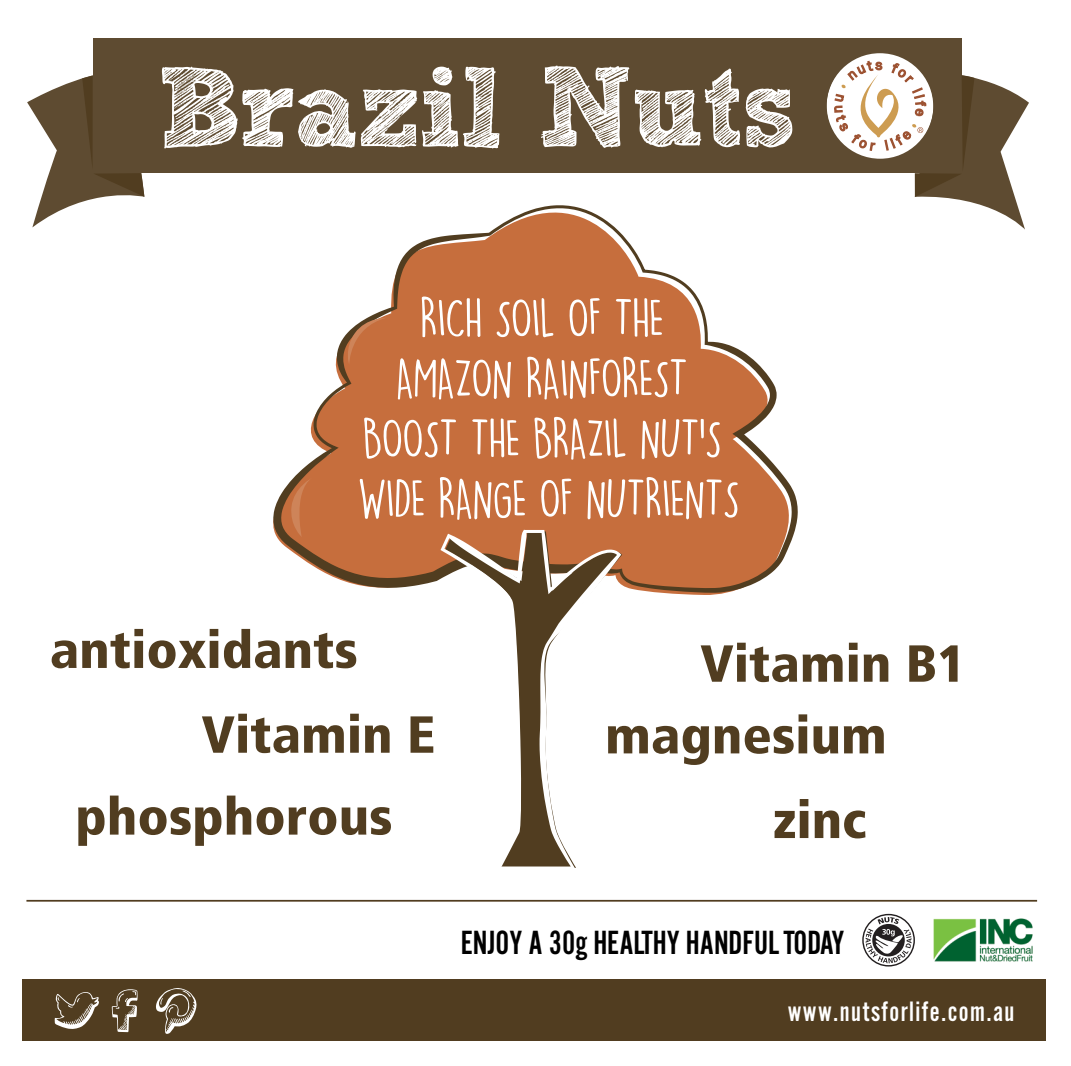
<style>
.page{position:relative;width:1071px;height:1066px;background:#fff}
.page>*{position:absolute;margin:0;border:0;box-sizing:border-box;transform-origin:0 0}
.t1{font:113.05px "Sketch Rockwell";letter-spacing:-.025em;color:#fff}
.t2{font:50.05px/60.2px "DK Lemon Yellow Sun";letter-spacing:-.04em;color:#fff;text-align:center}
.t3{font:34.82px "Alternate Got No 2 D";color:#000}
.t4{font:29.22px "Alternate Got No 2 D";letter-spacing:.05em;color:#fff}
</style>
<div class="page">
<div style="left:93px;top:38px;width:869px;height:135px;background:#5e4b31"></div>
<svg style="left:27px;top:75px;width:117px;height:152px"></svg>
<hr style="left:26px;top:900px;width:1011px;height:1px;background:#513d20">
<svg style="left:273px;top:205px;width:525px;height:388px;fill:#c66e3d"></svg>
<svg style="left:441px;top:530px;width:180px;height:338px"></svg>
<svg style="left:289px;top:478px;width:23px;height:59px"></svg>
<svg style="left:344px;top:317px;width:43px;height:48px;background:#c07a51"></svg>
<svg style="left:827px;top:53px;width:202px;height:177px"></svg>
<div style="left:22px;top:979px;width:1024px;height:62px;background:#513d20"></div>
<svg style="left:55px;top:992px;width:44px;height:37px"></svg>
<svg style="left:112px;top:989px;width:26px;height:43px"></svg>
<svg style="left:156px;top:988px;width:40px;height:46px"></svg>
<svg style="left:862px;top:914px;width:53px;height:52px"></svg>
<img style="left:933px;top:918px;width:100px;height:44px">
<svg style="left:52px;top:629px;width:91px;height:39px"></svg>
<svg style="left:149px;top:629px;width:69px;height:39px"></svg>
<svg style="left:224px;top:629px;width:132px;height:39px"></svg>
<svg style="left:701px;top:643px;width:96px;height:39px"></svg>
<svg style="left:803px;top:654px;width:40px;height:28px"></svg>
<svg style="left:849px;top:643px;width:9px;height:39px"></svg>
<svg style="left:864px;top:654px;width:24px;height:28px"></svg>
<svg style="left:909px;top:645px;width:49px;height:37px"></svg>
<svg style="left:202px;top:714px;width:96px;height:39px"></svg>
<svg style="left:304px;top:725px;width:40px;height:28px"></svg>
<svg style="left:350px;top:714px;width:9px;height:39px"></svg>
<svg style="left:365px;top:725px;width:25px;height:28px"></svg>
<svg style="left:411px;top:716px;width:22px;height:37px"></svg>
<svg style="left:608px;top:726px;width:101px;height:39px"></svg>
<svg style="left:715px;top:726px;width:24px;height:27px"></svg>
<svg style="left:745px;top:714px;width:62px;height:40px"></svg>
<svg style="left:814px;top:726px;width:24px;height:28px"></svg>
<svg style="left:844px;top:726px;width:40px;height:27px"></svg>
<svg style="left:78px;top:795px;width:56px;height:51px"></svg>
<svg style="left:140px;top:807px;width:81px;height:39px"></svg>
<svg style="left:227px;top:795px;width:24px;height:39px"></svg>
<svg style="left:257px;top:807px;width:26px;height:28px"></svg>
<svg style="left:289px;top:807px;width:47px;height:28px"></svg>
<svg style="left:342px;top:807px;width:49px;height:28px"></svg>
<svg style="left:775px;top:799px;width:33px;height:39px"></svg>
<svg style="left:815px;top:810px;width:50px;height:28px"></svg>
<h1 class="t1" style="left:156px;top:46px;width:642px">Brazil Nuts</h1>
<p class="t2" style="left:357px;top:287px;width:384px">RICH SOIL OF THE<br>AMAZON RAINFOREST<br>BOOST THE BRAZIL NUT’S<br>WIDE RANGE OF NUTRIENTS</p>
<p class="t3" style="left:461px;top:924px;width:385px">ENJOY A 30g HEALTHY HANDFULTODAY</p>
<p class="t4" style="left:788px;top:995px;width:228px">www.nutsforlife.com.au</p>
</div>
